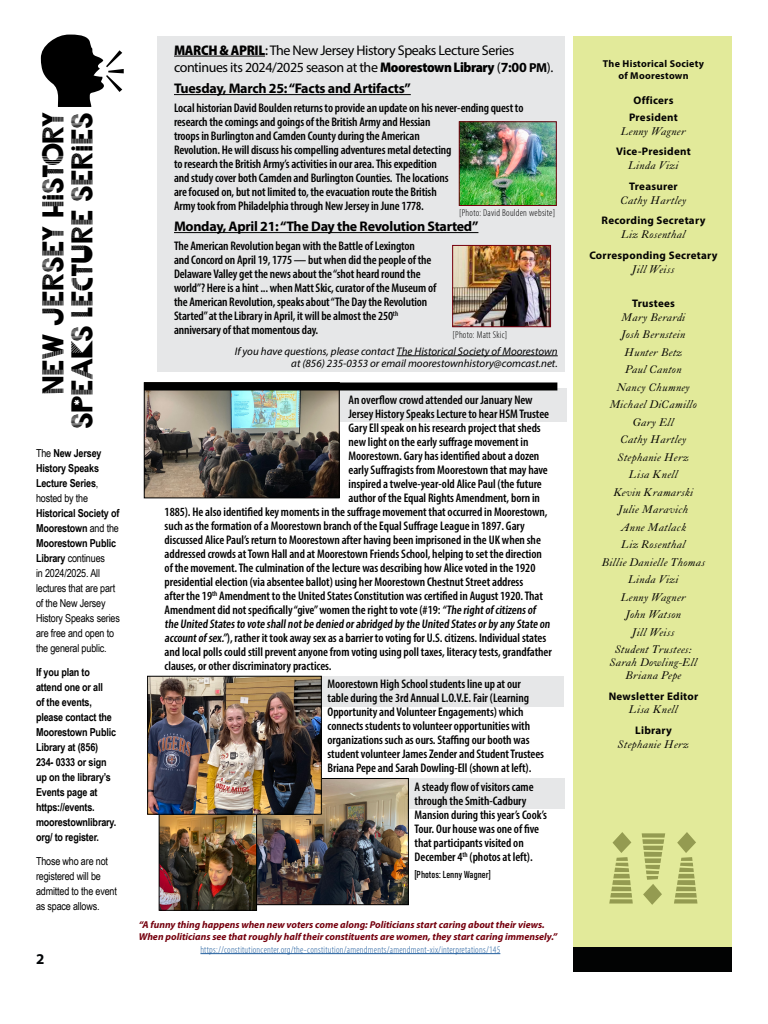
<style>
.page{position:relative;width:768px;height:1024px;background:#fff}
.page>*{position:absolute;margin:0;border:0;box-sizing:border-box;transform-origin:0 0}
.t1{font:102px "Ponche BW";color:#949b51}
.t2{font:30px/29px "Ponche BW";letter-spacing:-.01em;color:#000;text-align:right}
.t3{font:700 15px "Myriad Pro";color:#040608}
.t4{font:14px/17px "Myriad Pro";letter-spacing:-.03em;color:#000}
.t5{font:700 14px "Myriad Pro";letter-spacing:-.02em;color:#000}
.t6{font:600 condensed 12.5px/14px "Myriad Pro";letter-spacing:-.005em;color:#000}
.t7{font:italic 11px/17.5px "LTC Caslon Pro";letter-spacing:.025em;color:#040303;text-align:center}
.t8{font:11px/15px "Arial Narrow";letter-spacing:-.015em;color:#000}
.t9{font:700 11px/15px "Arial Narrow";letter-spacing:-.015em;color:#000}
.t10{font:italic 11px/12px "Myriad Pro";color:#000;text-align:right}
.t11{font:700 11px/16.9px "Myriad Pro";letter-spacing:.025em;color:#040303;text-align:center}
.t12{font:italic 700 10px/12px "Myriad Pro";color:#75000e}
.t13{font:300 condensed 10px "Myriad Pro";letter-spacing:.025em;color:#215e9e}
.t14{font:300 condensed 10px "Myriad Pro";letter-spacing:.025em;color:#000}
.t15{font:700 10px/12px "Myriad Pro";letter-spacing:.025em;color:#040303;text-align:center}
.t16{font:10px "Bahnschrift";color:#000}
.s1{font-weight:400}
.s2{font-weight:700}
.s3{font-weight:900;font-stretch:semi-condensed}
.s4{font-weight:600;font-stretch:condensed}
.s5{font-weight:700;font-size:13px}
</style>
<div class="page">
<div style="left:574px;top:36px;width:158px;height:911px;background:#e2ea9a"></div>
<div style="left:574px;top:947px;width:158px;height:25px;background:#020303"></div>
<div style="left:157px;top:36px;width:408px;height:336px;background:#e6e7e8"></div>
<div style="left:336px;top:389px;width:230px;height:33px;background:#e6e7e8"></div>
<div style="left:150px;top:676px;width:414px;height:30px;background:#e6e7e8"></div>
<div style="left:319px;top:778px;width:246px;height:31px;background:#e6e7e8"></div>
<img style="left:146px;top:390px;width:192px;height:106px">
<div style="left:144px;top:382px;width:196px;height:116px;border:1px solid #000"></div>
<hr style="left:174px;top:56px;width:91px;height:1px;background:#000">
<hr style="left:174px;top:94px;width:237px;height:1px;background:#000">
<hr style="left:174px;top:232px;width:304px;height:1px;background:#000">
<hr style="left:397px;top:356px;width:161px;height:1px;background:#000">
<div style="left:144px;top:382px;width:413px;height:8px;background:#000"></div>
<img style="left:454px;top:247px;width:95px;height:78px">
<div style="left:452px;top:245px;width:99px;height:82px;border:1px solid #75000e"></div>
<img style="left:461px;top:124px;width:94px;height:80px">
<div style="left:459px;top:122px;width:98px;height:84px;border:1px solid #75000e"></div>
<img style="left:257px;top:780px;width:150px;height:123px">
<div style="left:209px;top:778px;width:200px;height:127px;border:1px solid #000"></div>
<img style="left:161px;top:814px;width:94px;height:95px">
<div style="left:159px;top:812px;width:98px;height:99px;border:1px solid #000"></div>
<img style="left:149px;top:678px;width:171px;height:134px">
<div style="left:147px;top:676px;width:175px;height:138px;border:1px solid #000"></div>
<hr style="left:200px;top:953px;width:300px;height:1px;background:#215e9e">
<h2 class="t2" style="left:40px;top:429px;width:319px;rotate:-90deg">New Jersey History<br>SPEAKS Lecture Series</h2>
<p class="t9" style="left:36px;top:445px;width:67px"><span class="s1">The</span> New Jersey<br>History Speaks<br>Lecture Series<span class="s1">, hosted by the</span></p>
<p class="t8" style="left:36px;top:505px;width:85px"><span class="s2">Historical Society of<br>Moorestown</span> and the<br><span class="s2">Moorestown Public<br>Library</span> continues<br>in 2024/2025. All lectures that are part of the New Jersey<br>History Speaks series are free and open to the general public.</p>
<p class="t9" style="left:36px;top:664px;width:82px">If you plan to attend one or all<br>of the events, please contact the<br>Moorestown Public<br>Library at (856)<br>234- 0333 or sign up on the library’s<br>Events page at https://events. moorestownlibrary. org/ to register.</p>
<p class="t8" style="left:36px;top:854px;width:82px">Those who are not registered will be admitted to the event as space allows.</p>
<p class="t3" style="left:36px;top:949px;width:10px">2</p>
<p class="t4" style="left:174px;top:41px;width:381px"><span class="s3">MARCH &amp; APRIL</span><span class="s4">:</span> The New Jersey History Speaks Lecture Series continues its 2024/2025 season at the <span class="s3">Moorestown Library</span> (<span class="s2">7:00</span> <span class="s5">PM</span>).</p>
<p class="t5" style="left:174px;top:79px;width:238px">Tuesday, March 25: “Facts and Artifacts”</p>
<p class="t6" style="left:174px;top:100px;width:351px">Local historian David Boulden returns to provide an update on his never-ending quest to research the comings and goings of the British Army and Hessian<br>troops in Burlington and Camden County during the American<br>Revolution. He will discuss his compelling adventures metal detecting<br>to research the British Army’s activities in our area. This expedition<br>and study cover both Camden and Burlington Counties. The locations<br>are focused on, but not limited to, the evacuation route the British<br>Army took from Philadelphia through New Jersey in June 1778.</p>
<p class="t5" style="left:174px;top:217px;width:306px">Monday, April 21: “The Day the Revolution Started”</p>
<p class="t6" style="left:174px;top:238px;width:264px">The American Revolution began with the Battle of Lexington<br>and Concord on April 19, 1775 — but when did the people of the Delaware Valley get the news about the “shot heard round the world”? Here is a hint ... when Matt Skic, curator of the Museum of the American Revolution, speaks about “The Day the Revolution Started” at the Library in April, it will be almost the 250<sup>th </sup>anniversary of that momentous day.</p>
<p class="t10" style="left:235px;top:345px;width:324px">If you have questions, please contact The Historical Society of Moorestown at (856) 235-0353 or email moorestownhistory@comcast.net.</p>
<p class="t14" style="left:459px;top:206px;width:98px">[Photo: David Boulden website]</p>
<p class="t14" style="left:452px;top:329px;width:56px">[Photo: Matt Skic]</p>
<p class="t6" style="left:349px;top:392px;width:186px">An overflow crowd attended our January New</p>
<p class="t6" style="left:349px;top:406px;width:202px">Jersey History Speaks Lecture to hear HSM Trustee</p>
<p class="t6" style="left:349px;top:420px;width:194px">Gary Ell speak on his research project that sheds</p>
<p class="t6" style="left:349px;top:434px;width:182px">new light on the early suffrage movement in</p>
<p class="t6" style="left:349px;top:448px;width:192px">Moorestown. Gary has identified about a dozen</p>
<p class="t6" style="left:349px;top:462px;width:201px">early Suffragists from Moorestown that may have</p>
<p class="t6" style="left:349px;top:476px;width:195px">inspired a twelve-year-old Alice Paul (the future</p>
<p class="t6" style="left:349px;top:490px;width:193px">author of the Equal Rights Amendment, born in</p>
<p class="t6" style="left:165px;top:504px;width:384px">1885). He also identified key moments in the suffrage movement that occurred in Moorestown,</p>
<p class="t6" style="left:165px;top:518px;width:362px">such as the formation of a Moorestown branch of the Equal Suffrage League in 1897. Gary</p>
<p class="t6" style="left:165px;top:532px;width:378px">discussed Alice Paul’s return to Moorestown after having been imprisoned in the UK when she</p>
<p class="t6" style="left:165px;top:546px;width:379px">addressed crowds at Town Hall and at Moorestown Friends School, helping to set the direction</p>
<p class="t6" style="left:165px;top:560px;width:372px">of the movement. The culmination of the lecture was describing how Alice voted in the 1920</p>
<p class="t6" style="left:165px;top:574px;width:360px">presidential election (via absentee ballot) using her Moorestown Chestnut Street address</p>
<p class="t6" style="left:165px;top:588px;width:380px">after the 19<sup>th</sup> Amendment to the United States Constitution was certified in August 1920. That</p>
<p class="t6" style="left:165px;top:602px;width:373px">Amendment did not specifically “give” women the right to vote (#19: “The rightof citizens of</p>
<p class="t6" style="left:165px;top:616px;width:389px">the United States to vote shallnotbe denied orabridged by the United States orby any State on</p>
<p class="t6" style="left:165px;top:630px;width:383px">accountof sex.”), rather it took away sex as a barrier to voting for U.S. citizens. Individual states</p>
<p class="t6" style="left:165px;top:644px;width:389px">and local polls could still prevent anyone from voting using poll taxes, literacy tests, grandfather</p>
<p class="t6" style="left:165px;top:658px;width:168px">clauses, or other discriminatory practices.</p>
<p class="t6" style="left:328px;top:677px;width:218px">Moorestown High School students line up at our table during the 3rd Annual L.O.V.E. Fair (Learning Opportunity and Volunteer Engagements) which connects students to volunteer opportunities with organizations such as ours. Staffing our booth was student volunteer James Zender and Student Trustees Briana Pepe and Sarah Dowling-Ell (shown at left).</p>
<p class="t6" style="left:415px;top:779px;width:134px">A steady flow of visitors came through the Smith-Cadbury<br>Mansion during this year’s Cook’s<br>Tour. Our house was one of five that participants visited on<br>December 4<sup>th</sup> (photos at left).</p>
<p class="t16" style="left:415px;top:867px;width:78px">[Photos: Lenny Wagner]</p>
<p class="t12" style="left:139px;top:919px;width:420px">“A funny thing happens when new voters come along: Politicians start caring about their views.<br>When politicians see that roughly half their constituents are women, they start caring immensely.”</p>
<p class="t13" style="left:200px;top:943px;width:301px">https://constitutioncenter.org/the-constitution/amendments/amendment-xix/interpretations/145</p>
<p class="t15" style="left:603px;top:57px;width:103px">The Historical Society of Moorestown</p>
<p class="t11" style="left:629px;top:92px;width:50px">Officers<br>President</p>
<p class="t7" style="left:621px;top:123px;width:66px">Lenny Wagner</p>
<p class="t11" style="left:616px;top:143px;width:76px">Vice-President</p>
<p class="t7" style="left:629px;top:158px;width:51px">Linda Vizi</p>
<p class="t11" style="left:629px;top:177px;width:50px">Treasurer</p>
<p class="t7" style="left:621px;top:192px;width:67px">Cathy Hartley</p>
<p class="t11" style="left:602px;top:212px;width:105px">Recording Secretary</p>
<p class="t7" style="left:622px;top:226px;width:65px">Liz Rosenthal</p>
<p class="t11" style="left:589px;top:246px;width:130px">Corresponding Secretary</p>
<p class="t7" style="left:632px;top:261px;width:44px">Jill Weiss</p>
<p class="t11" style="left:632px;top:294px;width:45px">Trustees</p>
<p class="t7" style="left:602px;top:309px;width:105px">Mary Berardi<br>Josh Bernstein<br>Hunter Betz<br>Paul Canton<br>Nancy Chumney<br>Michael DiCamillo<br>Gary Ell<br>Cathy Hartley<br>Stephanie Herz<br>Lisa Knell<br>Kevin Kramarski<br>Julie Maravich<br>Anne Matlack<br>Liz Rosenthal<br>Billie Danielle Thomas<br>Linda Vizi<br>Lenny Wagner<br>John Watson<br>Jill Weiss<br>Student Trustees:</p>
<p class="t7" style="left:610px;top:657px;width:89px;line-height:13px">Sarah Dowling-Ell<br>Briana Pepe</p>
<p class="t11" style="left:609px;top:687px;width:91px">Newsletter Editor</p>
<p class="t7" style="left:629px;top:702px;width:50px">Lisa Knell</p>
<p class="t11" style="left:635px;top:721px;width:38px">Library</p>
<p class="t7" style="left:618px;top:736px;width:72px">Stephanie Herz</p>
<h1 class="t1" style="left:607px;top:811px;width:94px">¡!¡</h1>
</div>
